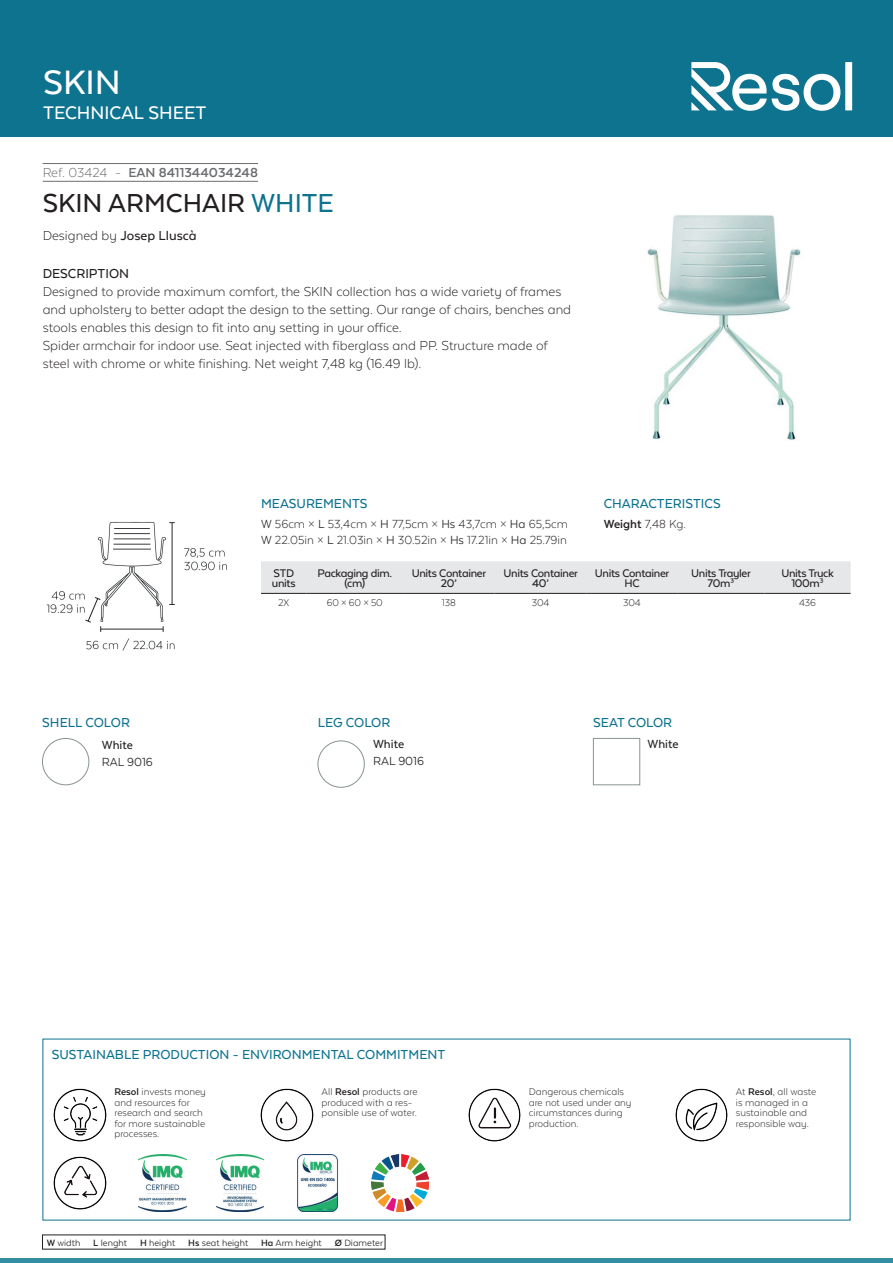
<style>
.page{position:relative;width:893px;height:1263px;background:#fff}
.page>*{position:absolute;margin:0;border:0;box-sizing:border-box;transform-origin:0 0}
.t1{font:500 39px "Texta Alt";color:#fff}
.t2{font:500 30px "Texta Alt";color:#231f20}
.t3{font:500 21px "Texta Alt";color:#fff}
.t4{font:300 15px/18px "Texta Alt";color:#231f20}
.t5{font:500 15px "Texta Alt";color:#0d738f}
.t6{font:500 15px "Texta Alt";color:#231f20}
.t7{font:700 15px "Texta Alt";color:#6c6d70}
.t8{font:300 13.5px/16.2px "Texta Alt";color:#231f20}
.t9{font:500 13.5px "Texta Alt";color:#231f20}
.t10{font:13.5px "Texta Alt";color:#231f20}
.t11{font:500 12.75px/10.5px "Texta Alt";letter-spacing:-.025em;color:#231f20;text-align:center}
.t12{font:300 11.25px/10.5px "Texta Alt";color:#231f20}
.t13{font:10.5px "Texta Alt";color:#231f20}
.s1{font-weight:300}
.s2{color:#0d738f}
.s3{font-weight:400}
.s4{font-weight:700}
</style>
<div class="page">
<div style="left:0;top:0;width:893px;height:137px;background:#0d738f"></div>
<hr style="left:0;top:1259px;width:893px;height:4px;background:#348ea3">
<svg style="left:691px;top:62px;width:161px;height:49px"></svg>
<hr style="left:43px;top:163px;width:215px;height:1px;background:#6c6d70">
<hr style="left:43px;top:181px;width:215px;height:1px;background:#6c6d70">
<img style="left:647px;top:215px;width:154px;height:225px">
<img style="left:42px;top:738px;width:47px;height:47px;border-radius:23px">
<div style="left:42px;top:738px;width:47px;height:47px;border:1px solid #89948d;border-radius:50%"></div>
<img style="left:318px;top:741px;width:46px;height:46px;border-radius:23px">
<div style="left:318px;top:741px;width:46px;height:46px;border:1px solid #89948d;border-radius:50%"></div>
<div style="left:593px;top:738px;width:47px;height:47px;border:1px solid #89948d"></div>
<img style="left:46px;top:521px;width:181px;height:130px">
<div style="left:261px;top:561px;width:590px;height:32px;background:#e6e7e9"></div>
<hr style="left:261px;top:593px;width:46px;height:1px;background:#231f20">
<hr style="left:307px;top:593px;width:96px;height:1px;background:#231f20">
<hr style="left:403px;top:593px;width:92px;height:1px;background:#231f20">
<hr style="left:495px;top:593px;width:92px;height:1px;background:#231f20">
<hr style="left:587px;top:593px;width:90px;height:1px;background:#231f20">
<hr style="left:677px;top:593px;width:88px;height:1px;background:#231f20">
<hr style="left:765px;top:593px;width:86px;height:1px;background:#231f20">
<img style="left:53px;top:1088px;width:54px;height:54px">
<img style="left:260px;top:1088px;width:54px;height:54px">
<img style="left:468px;top:1088px;width:53px;height:54px">
<img style="left:675px;top:1088px;width:53px;height:54px">
<img style="left:53px;top:1156px;width:54px;height:54px">
<img style="left:138px;top:1155px;width:48px;height:56px">
<img style="left:216px;top:1155px;width:48px;height:56px">
<img style="left:297px;top:1155px;width:41px;height:56px">
<img style="left:372px;top:1155px;width:56px;height:56px">
<h1 class="t1" style="left:43px;top:62px;width:79px">SKIN</h1>
<h3 class="t3" style="left:43px;top:102px;width:165px">TECHNICAL SHEET</h3>
<p class="t7" style="left:43px;top:164px;width:217px"><span class="s1">Ref. 03424 -</span> EAN 8411344034248</p>
<h2 class="t2" style="left:43px;top:188px;width:293px">SKIN ARMCHAIR <span class="s2">WHITE</span></h2>
<p class="t6" style="left:43px;top:228px;width:156px"><span class="s1">Designed by</span> Josep Lluscà</p>
<p class="t6" style="left:43px;top:265px;width:88px">DESCRIPTION</p>
<p class="t4" style="left:43px;top:282px;width:530px">Designed to provide maximum comfort, the SKIN collection has a wide variety of frames and upholstery to better adapt the design to the setting. Our range of chairs, benches and stools enables this design to fit into any setting in your office.<br>Spider armchair for indoor use. Seat injected with fiberglass and PP. Structure made of steel with chrome or white finishing. Net weight 7,48 kg (16.49 lb).</p>
<p class="t5" style="left:42px;top:714px;width:89px">SHELL COLOR</p>
<p class="t9" style="left:102px;top:738px;width:33px">White</p>
<p class="t10" style="left:102px;top:755px;width:52px">RAL 9016</p>
<p class="t5" style="left:261px;top:495px;width:108px">MEASUREMENTS</p>
<p class="t8" style="left:261px;top:516px;width:308px"><span class="s3">W</span> 56cm × <span class="s3">L</span> 53,4cm × <span class="s3">H</span> 77,5cm × <span class="s3">Hs</span> 43,7cm × <span class="s3">Ha</span> 65,5cm<br><span class="s3">W</span> 22.05in × <span class="s3">L</span> 21.03in × <span class="s3">H</span> 30.52in × <span class="s3">Hs</span> 17.21in × <span class="s3">Ha</span> 25.79in</p>
<p class="t11" style="left:272px;top:568px;width:25px;text-align:left">STD units</p>
<p class="t11" style="left:317px;top:568px;width:76px">Packaging dim. (cm)</p>
<p class="t11" style="left:412px;top:568px;width:76px">Units Container<br>20’</p>
<p class="t11" style="left:504px;top:568px;width:76px">Units Container<br>40’</p>
<p class="t11" style="left:595px;top:568px;width:76px">Units Container<br>HC</p>
<p class="t11" style="left:691px;top:568px;width:61px">Units Trayler<br>70m³</p>
<p class="t11" style="left:781px;top:568px;width:54px">Units Truck<br>100m³</p>
<p class="t12" style="left:278px;top:597px;width:12px">2X</p>
<p class="t12" style="left:327px;top:597px;width:57px">60 × 60 × 50</p>
<p class="t12" style="left:442px;top:597px;width:15px">138</p>
<p class="t12" style="left:532px;top:597px;width:19px">304</p>
<p class="t12" style="left:623px;top:597px;width:19px">304</p>
<p class="t12" style="left:799px;top:597px;width:18px">436</p>
<p class="t5" style="left:604px;top:495px;width:118px">CHARACTERISTICS</p>
<p class="t8" style="left:604px;top:516px;width:84px"><span class="s4">Weight</span> 7,48 Kg.</p>
<p class="t5" style="left:318px;top:714px;width:74px">LEG COLOR</p>
<p class="t9" style="left:373px;top:737px;width:33px">White</p>
<p class="t10" style="left:373px;top:754px;width:52px">RAL 9016</p>
<p class="t5" style="left:593px;top:714px;width:81px">SEAT COLOR</p>
<p class="t9" style="left:647px;top:737px;width:33px">White</p>
<p class="t5" style="left:52px;top:1047px;width:395px">SUSTAINABLE PRODUCTION - ENVIRONMENTAL COMMITMENT</p>
<p class="t12" style="left:114px;top:1086px;width:93px"><span class="s4">Resol</span> invests money and resources for research and search for more sustainable processes.</p>
<p class="t12" style="left:322px;top:1086px;width:97px">All <span class="s4">Resol</span> products are produced with a res&shy;ponsible use of water.</p>
<p class="t12" style="left:529px;top:1086px;width:104px">Dangerous chemicals are not used under any circumstances during production.</p>
<p class="t12" style="left:736px;top:1086px;width:82px">At <span class="s4">Resol</span>, all waste is managed in a sustainable and responsible way.</p>
<p class="t13" style="left:47px;top:1237px;width:338px"><span class="s4">W</span> width <span class="s4">L</span> lenght <span class="s4">H</span> height <span class="s4">Hs</span> seat height <span class="s4">Ha</span> Arm height <span class="s4">Ø</span> Diameter</p>
</div>
